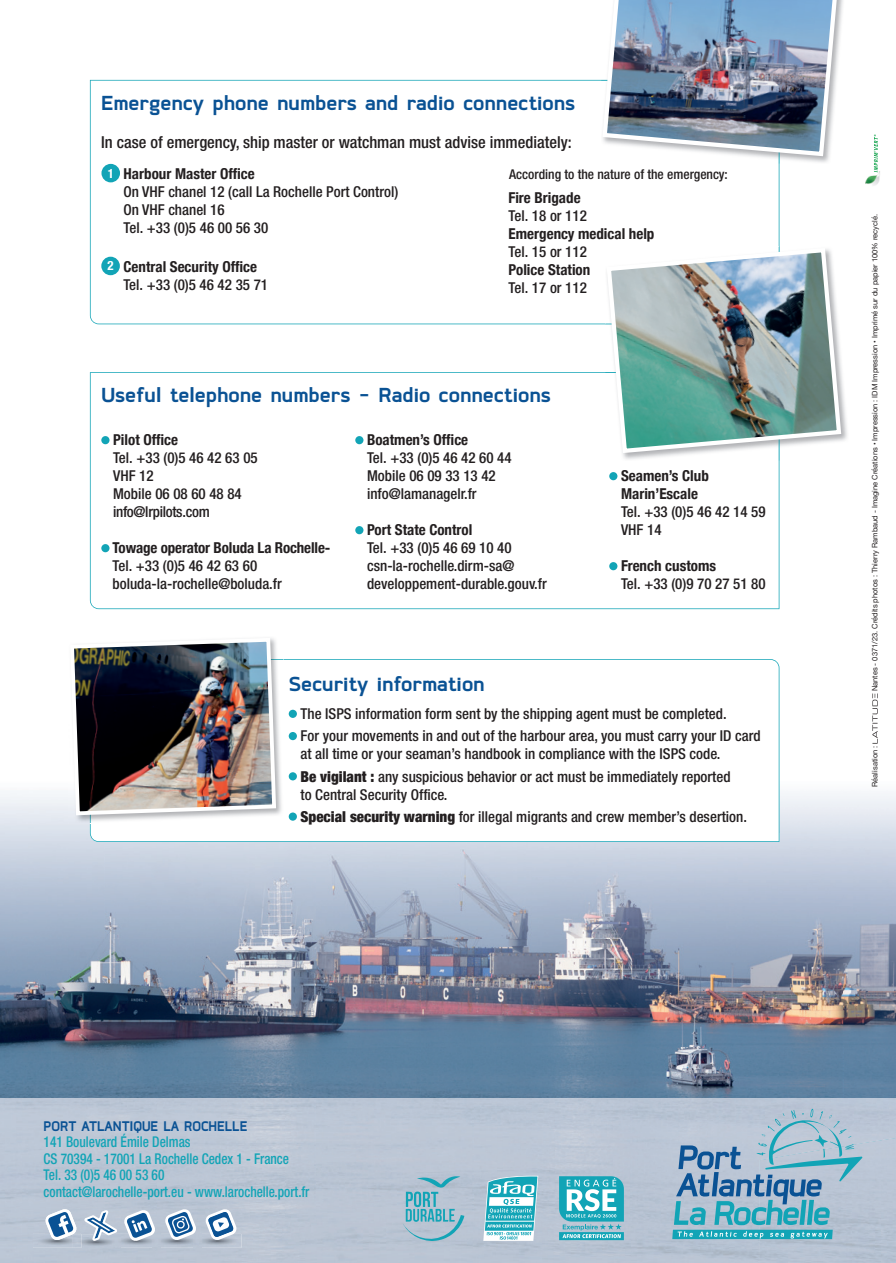
<style>
.page{position:relative;width:896px;height:1263px;background:#fff}
.page>*{position:absolute;margin:0;border:0;box-sizing:border-box;transform-origin:0 0}
.t1{font:700 24px "Coupe";color:#0a5294}
.t2{font:500 condensed 16.5px "Helvetica Neue";color:#231f20}
.t3{font:700 16.5px "Coupe";color:#0a5294;scale:.9 1}
.t4{font:500 condensed 15px/18px "Helvetica Neue";color:#231f20}
.t5{font:700 condensed 15px/18px "Helvetica Neue";color:#231f20}
.t6{font:500 condensed 14.85px/16.5px "Helvetica Neue";color:#12a4b6;scale:.9 1}
.t7{font:500 condensed 13.5px "Helvetica Neue";color:#231f20}
.t8{font:700 condensed 12.9px "Helvetica Neue";color:#fff}
.t9{font:7.5px "Helvetica Neue";color:#231f20}
.s1{font-size:12.9px;color:#fff}
.s2{font-weight:500}
.s3{font-weight:900}
</style>
<div class="page">
<img style="left:779px;top:724px;width:116px;height:108px">
<img style="left:105px;top:842px;width:632px;height:97px">
<img style="left:737px;top:832px;width:158px;height:107px">
<img style="left:0;top:939px;width:842px;height:108px">
<img style="left:842px;top:939px;width:53px;height:155px">
<img style="left:0;top:1047px;width:421px;height:51px">
<img style="left:421px;top:1047px;width:422px;height:51px">
<div style="left:0;top:1098px;width:672px;height:124px;background:#bbc6d5"></div>
<div style="left:0;top:1222px;width:672px;height:41px;background:#bac4d3"></div>
<svg style="left:90px;top:659px;width:689px;height:183px"></svg>
<div style="left:288px;top:710px;width:9px;height:8px;background:#12a4b6;border-radius:50%"></div>
<div style="left:288px;top:732px;width:9px;height:8px;background:#12a4b6;border-radius:50%"></div>
<div style="left:288px;top:772px;width:9px;height:8px;background:#12a4b6;border-radius:50%"></div>
<svg style="left:288px;top:812px;width:9px;height:9px"></svg>
<svg style="left:90px;top:80px;width:689px;height:244px"></svg>
<div style="left:101px;top:164px;width:19px;height:18px;background:#12a4b6;border-radius:50%"></div>
<div style="left:101px;top:257px;width:19px;height:18px;background:#12a4b6;border-radius:50%"></div>
<img style="left:600px;top:159px;width:179px;height:5px">
<img style="left:600px;top:0;width:242px;height:159px">
<svg style="left:90px;top:372px;width:689px;height:237px"></svg>
<div style="left:101px;top:436px;width:8px;height:8px;background:#12a4b6;border-radius:50%"></div>
<div style="left:101px;top:544px;width:8px;height:8px;background:#12a4b6;border-radius:50%"></div>
<div style="left:355px;top:436px;width:8px;height:8px;background:#12a4b6;border-radius:50%"></div>
<div style="left:355px;top:526px;width:8px;height:8px;background:#12a4b6;border-radius:50%"></div>
<div style="left:609px;top:472px;width:8px;height:8px;background:#12a4b6;border-radius:50%"></div>
<div style="left:609px;top:562px;width:8px;height:8px;background:#12a4b6;border-radius:50%"></div>
<img style="left:605px;top:455px;width:174px;height:6px">
<img style="left:604px;top:246px;width:239px;height:209px">
<img style="left:68px;top:817px;width:22px;height:6px">
<img style="left:90px;top:659px;width:193px;height:164px">
<img style="left:68px;top:638px;width:210px;height:179px">
<svg style="left:483px;top:1176px;width:55px;height:65px"></svg>
<img style="left:33px;top:1234px;width:39px;height:14px">
<img style="left:81px;top:1234px;width:31px;height:14px">
<img style="left:72px;top:1234px;width:9px;height:14px">
<svg style="left:45px;top:1208px;width:32px;height:33px"></svg>
<img style="left:120px;top:1234px;width:121px;height:14px">
<img style="left:193px;top:1234px;width:8px;height:14px">
<svg style="left:164px;top:1208px;width:33px;height:33px"></svg>
<img style="left:112px;top:1242px;width:8px;height:6px">
<img style="left:152px;top:1234px;width:8px;height:14px">
<svg style="left:402px;top:1176px;width:62px;height:65px;background:#93bbcb"></svg>
<svg style="left:872px;top:693px;width:5px;height:51px"></svg>
<img style="left:865px;top:171px;width:15px;height:15px">
<svg style="left:873px;top:135px;width:4px;height:37px"></svg>
<svg style="left:672px;top:1094px;width:223px;height:169px;background:#9ab8cb"></svg>
<svg style="left:83px;top:1208px;width:73px;height:34px"></svg>
<svg style="left:205px;top:1208px;width:32px;height:33px"></svg>
<svg style="left:558px;top:1176px;width:65px;height:64px;background:#62bdca"></svg>
<h1 class="t1" style="left:101px;top:90px;width:475px">Emergency phone numbers and radio connections</h1>
<p class="t2" style="left:101px;top:133px;width:471px">In case of emergency, ship master or watchman must advise immediately:</p>
<p class="t8" style="left:108px;top:162px;width:8px">1</p>
<p class="t7" style="left:509px;top:166px;width:220px">According to the nature of the emergency:</p>
<p class="t5" style="left:123px;top:164px;width:133px">Harbour Master Office</p>
<p class="t4" style="left:123px;top:183px;width:276px">On VHF chanel 12 (call La Rochelle Port Control)<br>On VHF chanel 16<br>Tel. +33 (0)5 46 00 56 30</p>
<p class="t5" style="left:123px;top:257px;width:146px;text-indent:-16px"><span class="s1">2</span> Central Security Office<br><span class="s2">Tel. +33 (0)5 46 42 35 71</span></p>
<p class="t5" style="left:508px;top:187px;width:73px">Fire Brigade</p>
<p class="t4" style="left:508px;top:206px;width:80px">Tel. 18 or 112</p>
<p class="t5" style="left:508px;top:223px;width:147px">Emergency medical help</p>
<p class="t4" style="left:508px;top:242px;width:80px">Tel. 15 or 112</p>
<p class="t5" style="left:508px;top:259px;width:83px">Police Station</p>
<p class="t4" style="left:508px;top:278px;width:80px">Tel. 17 or 112</p>
<h1 class="t1" style="left:101px;top:382px;width:450px">Useful telephone numbers - Radio connections</h1>
<p class="t5" style="left:113px;top:430px;width:66px">Pilot Office</p>
<p class="t4" style="left:113px;top:449px;width:146px">Tel. +33 (0)5 46 42 63 05<br>VHF 12<br>Mobile 06 08 60 48 84 info@lrpilots.com</p>
<p class="t5" style="left:112px;top:538px;width:219px">Towage operator Boluda La Rochelle-</p>
<p class="t4" style="left:112px;top:557px;width:171px">Tel. +33 (0)5 46 42 63 60 boluda-la-rochelle@boluda.fr</p>
<p class="t5" style="left:367px;top:430px;width:103px">Boatmen’s Office</p>
<p class="t4" style="left:367px;top:449px;width:146px">Tel. +33 (0)5 46 42 60 44<br>Mobile 06 09 33 13 42 info@lamanagelr.fr</p>
<p class="t5" style="left:367px;top:520px;width:107px">Port State Control</p>
<p class="t4" style="left:367px;top:539px;width:181px">Tel. +33 (0)5 46 69 10 40 csn-la-rochelle.dirm-sa@ developpement-durable.gouv.fr</p>
<p class="t5" style="left:620px;top:466px;width:89px">Seamen’s Club<br>Marin’Escale</p>
<p class="t4" style="left:620px;top:503px;width:146px">Tel. +33 (0)5 46 42 14 59<br>VHF 14</p>
<p class="t5" style="left:620px;top:556px;width:96px">French customs</p>
<p class="t4" style="left:620px;top:575px;width:146px">Tel. +33 (0)9 70 27 51 80</p>
<h1 class="t1" style="left:288px;top:671px;width:197px">Security information</h1>
<p class="t4" style="left:300px;top:702px;width:461px;line-height:22.2px">The ISPS information form sent by the shipping agent must be completed.<br>For your movements in and out of the harbour area, you must carry your ID card</p>
<p class="t4" style="left:300px;top:743px;width:431px;line-height:22.2px">at all time or your seaman’s handbook in compliance with the ISPS code.<br><span class="s3">Be vigilant :</span> any suspicious behavior or act must be immediately reported</p>
<p class="t4" style="left:300px;top:783px;width:448px;line-height:22.2px">to Central Security Office.<br><span class="s3">Special security warning</span> for illegal migrants and crew member’s desertion.</p>
<p class="t9" style="left:869px;top:691px;width:479px;rotate:-90deg">Nantes - 0371/23. Crédits photos : Thierry Rambaud - Imagine Créations • Impression : IDM Impression • Imprimé sur du papier 100% recyclé.</p>
<p class="t9" style="left:869px;top:787px;width:42px;rotate:-90deg">Réalisation :</p>
<p class="t3" style="left:44px;top:1117px;width:228px">PORT ATLANTIQUE LA ROCHELLE</p>
<p class="t6" style="left:44px;top:1133px;width:297px">141 Boulevard Émile Delmas<br>CS 70394 - 17001 La Rochelle Cedex 1 - France Tel. 33 (0)5 46 00 53 60<br>contact@larochelle-port.eu - www.larochelle.port.fr</p>
</div>
